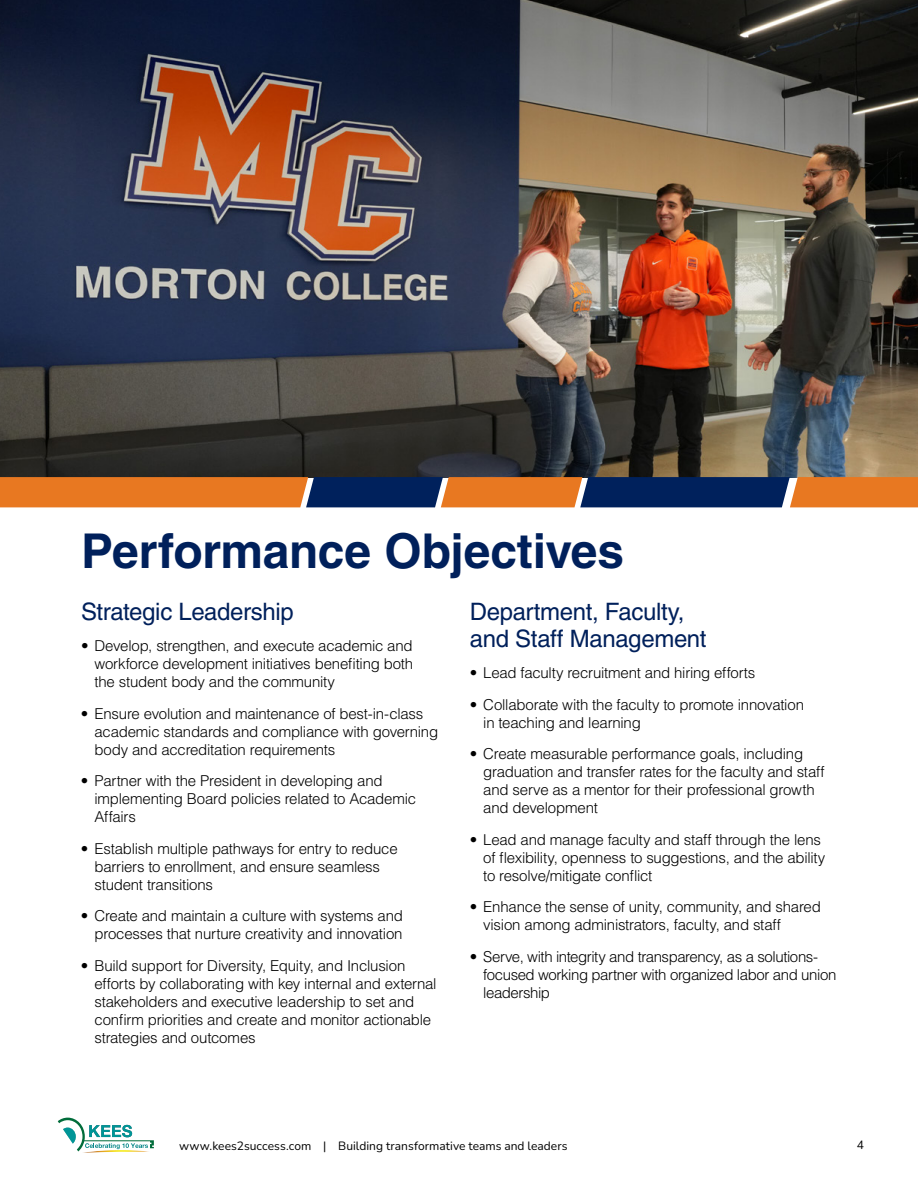
<style>
.page{position:relative;width:918px;height:1188px;background:#fff}
.page>*{position:absolute;margin:0;border:0;box-sizing:border-box;transform-origin:0 0}
.t1{font:700 48px "Helvetica LT Std";letter-spacing:-.005em;color:#00205b}
.t2{font:24px/27px "Helvetica LT Std";letter-spacing:-.015em;color:#00205b}
.t3{font:300 15px/18px "Helvetica LT Std";letter-spacing:-.015em;color:#000}
.t4{font:12px "Nunito";letter-spacing:.005em;color:#000}
</style>
<div class="page">
<img style="left:89px;top:1151px;width:60px;height:1px">
<svg style="left:58px;top:1118px;width:96px;height:33px"></svg>
<img style="left:0;top:0;width:918px;height:477px">
<svg style="left:0;top:477px;width:918px;height:30px"></svg>
<h1 class="t1" style="left:81px;top:522px;width:545px">Performance Objectives</h1>
<h2 class="t2" style="left:81px;top:598px;width:214px">Strategic Leadership</h2>
<p class="t3" style="left:94px;top:637px;width:320px;text-align:justify;text-indent:-13px">• Develop, strengthen, and execute academic and workforce development initiatives benefiting both the student body and the community</p>
<p class="t3" style="left:94px;top:704px;width:345px;text-indent:-14px">• Ensure evolution and maintenance of best-in-class academic standards and compliance with governing body and accreditation requirements</p>
<p class="t3" style="left:94px;top:772px;width:323px;text-indent:-14px">• Partner with the President in developing and implementing Board policies related to Academic<br>Affairs</p>
<p class="t3" style="left:94px;top:839px;width:305px;text-indent:-14px">• Establish multiple pathways for entry to reduce barriers to enrollment, and ensure seamless student transitions</p>
<p class="t3" style="left:81px;top:907px;width:324px;text-align:right">• Create and maintain a culture with systems and processes that nurture creativity and innovation</p>
<p class="t3" style="left:94px;top:956px;width:344px;text-indent:-14px">• Build support for Diversity, Equity, and Inclusion efforts by collaborating with key internal and external stakeholders and executive leadership to set and confirm priorities and create and monitor actionable strategies and outcomes</p>
<h2 class="t2" style="left:470px;top:598px;width:238px">Department, Faculty, and Staff Management</h2>
<p class="t3" style="left:470px;top:664px;width:287px">• Lead faculty recruitment and hiring efforts</p>
<p class="t3" style="left:483px;top:695px;width:322px;text-indent:-14px">• Collaborate with the faculty to promote innovation in teaching and learning</p>
<p class="t3" style="left:483px;top:745px;width:343px;text-indent:-14px">• Create measurable performance goals, including graduation and transfer rates for the faculty and staff and serve as a mentor for their professional growth and development</p>
<p class="t3" style="left:483px;top:830px;width:344px;text-indent:-14px">• Lead and manage faculty and staff through the lens of flexibility, openness to suggestions, and the ability to resolve/mitigate conflict</p>
<p class="t3" style="left:483px;top:898px;width:339px;text-indent:-14px">• Enhance the sense of unity, community, and shared vision among administrators, faculty, and staff</p>
<p class="t3" style="left:483px;top:947px;width:355px;text-indent:-14px">• Serve, with integrity and transparency, as a solutions&shy;focused working partner with organized labor and union leadership</p>
<p class="t4" style="left:179px;top:1137px;width:390px">www.kees2success.com | Building transformative teams and leaders</p>
<p class="t4" style="left:857px;top:1136px;width:9px">4</p>
</div>
